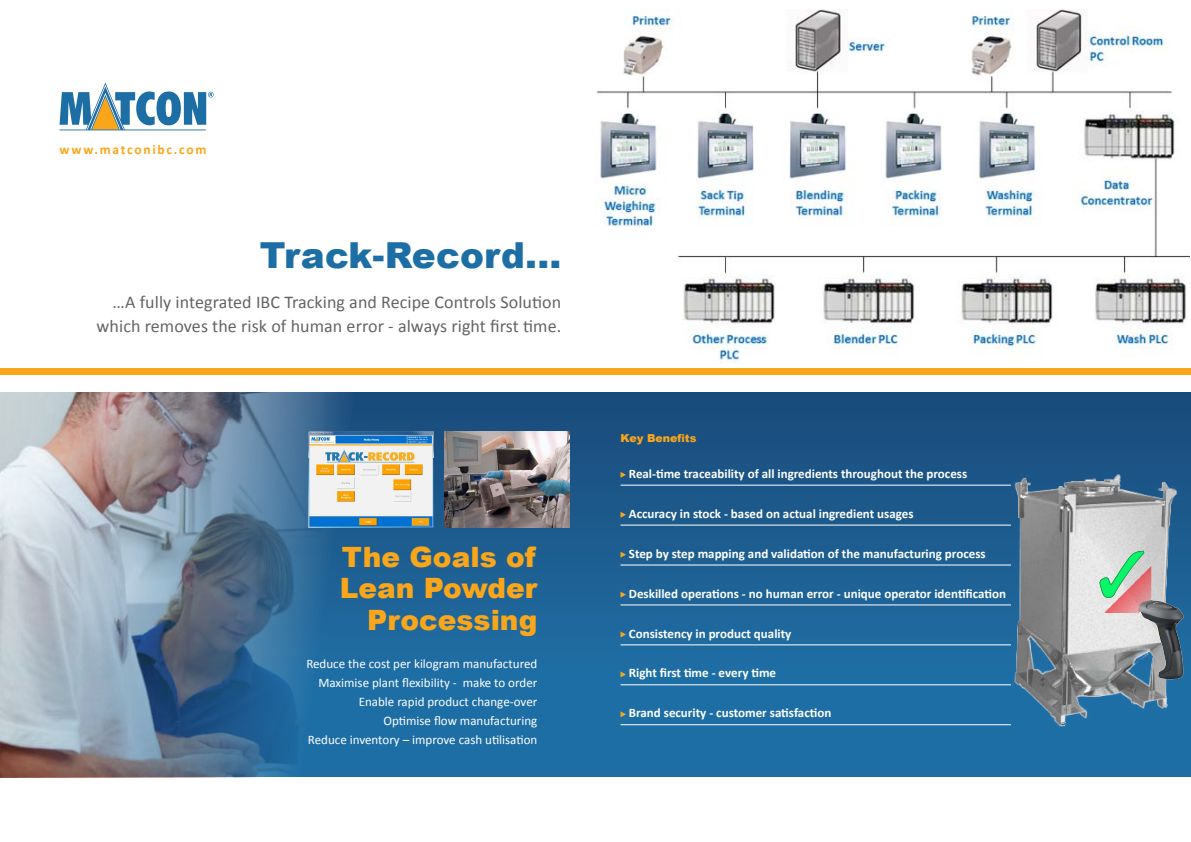
<style>
.page{position:relative;width:1191px;height:842px;background:#fff}
.page>*{position:absolute;margin:0;border:0;box-sizing:border-box;transform-origin:0 0}
.t1{font:900 35.8px "Arial";letter-spacing:.005em;color:#1e6ea6}
.t2{font:900 28px/31.6px "Arial";color:#faa61a;text-align:right}
.t3{font:18px/24px "Calibri";letter-spacing:.005em;color:#636466;text-align:right}
.t4{font:700 13.5px "Calibri";letter-spacing:.13em;color:#faa61a}
.t5{font:700 13px "Calibri";color:#fff}
.t6{font:13px/19px "Calibri";color:#fff;text-align:right}
.t7{font:900 11px "Arial";color:#faa61a}
</style>
<div class="page">
<div style="left:0;top:369px;width:1191px;height:6px;background:#faa61a"></div>
<div style="left:0;top:393px;width:1191px;height:399px;background:linear-gradient(to bottom,#1a4c7c,#2177b0)"></div>
<div style="left:0;top:777px;width:1191px;height:65px;background:#fff"></div>
<hr style="left:620px;top:485px;width:391px;height:1px;background:#fff">
<hr style="left:620px;top:525px;width:391px;height:1px;background:#fff">
<hr style="left:620px;top:565px;width:391px;height:1px;background:#fff">
<hr style="left:620px;top:605px;width:391px;height:1px;background:#fff">
<hr style="left:620px;top:645px;width:391px;height:1px;background:#fff">
<hr style="left:620px;top:684px;width:391px;height:1px;background:#fff">
<hr style="left:620px;top:724px;width:391px;height:1px;background:#fff">
<svg style="left:620px;top:472px;width:6px;height:6px"></svg>
<svg style="left:620px;top:512px;width:6px;height:6px"></svg>
<svg style="left:620px;top:552px;width:6px;height:6px"></svg>
<svg style="left:620px;top:592px;width:6px;height:6px"></svg>
<svg style="left:620px;top:631px;width:6px;height:6px"></svg>
<svg style="left:620px;top:671px;width:6px;height:6px"></svg>
<svg style="left:620px;top:711px;width:6px;height:6px"></svg>
<svg style="left:60px;top:83px;width:154px;height:47px"></svg>
<img style="left:0;top:393px;width:561px;height:384px">
<img style="left:309px;top:432px;width:124px;height:95px">
<img style="left:444px;top:432px;width:125px;height:95px">
<img style="left:1005px;top:460px;width:186px;height:270px">
<img style="left:1098px;top:550px;width:47px;height:48px">
<img style="left:595px;top:10px;width:594px;height:352px">
<img style="left:1104px;top:563px;width:87px;height:118px">
<p class="t4" style="left:60px;top:141px;width:148px">www.matconibc.com</p>
<h1 class="t1" style="left:260px;top:229px;width:303px">Track-Record...</h1>
<h3 class="t3" style="left:97px;top:290px;width:466px">…A fully integrated IBC Tracking and Recipe Controls Solution which removes the risk of human error - always right first time.</h3>
<h2 class="t2" style="left:340px;top:540px;width:199px">The Goals of<br>Lean Powder<br>Processing</h2>
<p class="t6" style="left:306px;top:654px;width:232px">Reduce the cost per kilogram manufactured Maximise plant flexibility - make to order Enable rapid product change-over<br>Optimise flow manufacturing<br>Reduce inventory – improve cash utilisation</p>
<p class="t7" style="left:620px;top:430px;width:78px">Key Benefits</p>
<p class="t5" style="left:629px;top:465px;width:340px">Real-time traceability of all ingredients throughout the process</p>
<p class="t5" style="left:629px;top:505px;width:286px">Accuracy in stock - based on actual ingredient usages</p>
<p class="t5" style="left:629px;top:545px;width:358px">Step by step mapping and validation of the manufacturing process</p>
<p class="t5" style="left:629px;top:585px;width:379px">Deskilled operations - no human error - unique operator identification</p>
<p class="t5" style="left:629px;top:625px;width:164px">Consistency in product quality</p>
<p class="t5" style="left:629px;top:665px;width:149px">Right first time - every time</p>
<p class="t5" style="left:629px;top:705px;width:204px">Brand security - customer satisfaction</p>
</div>
